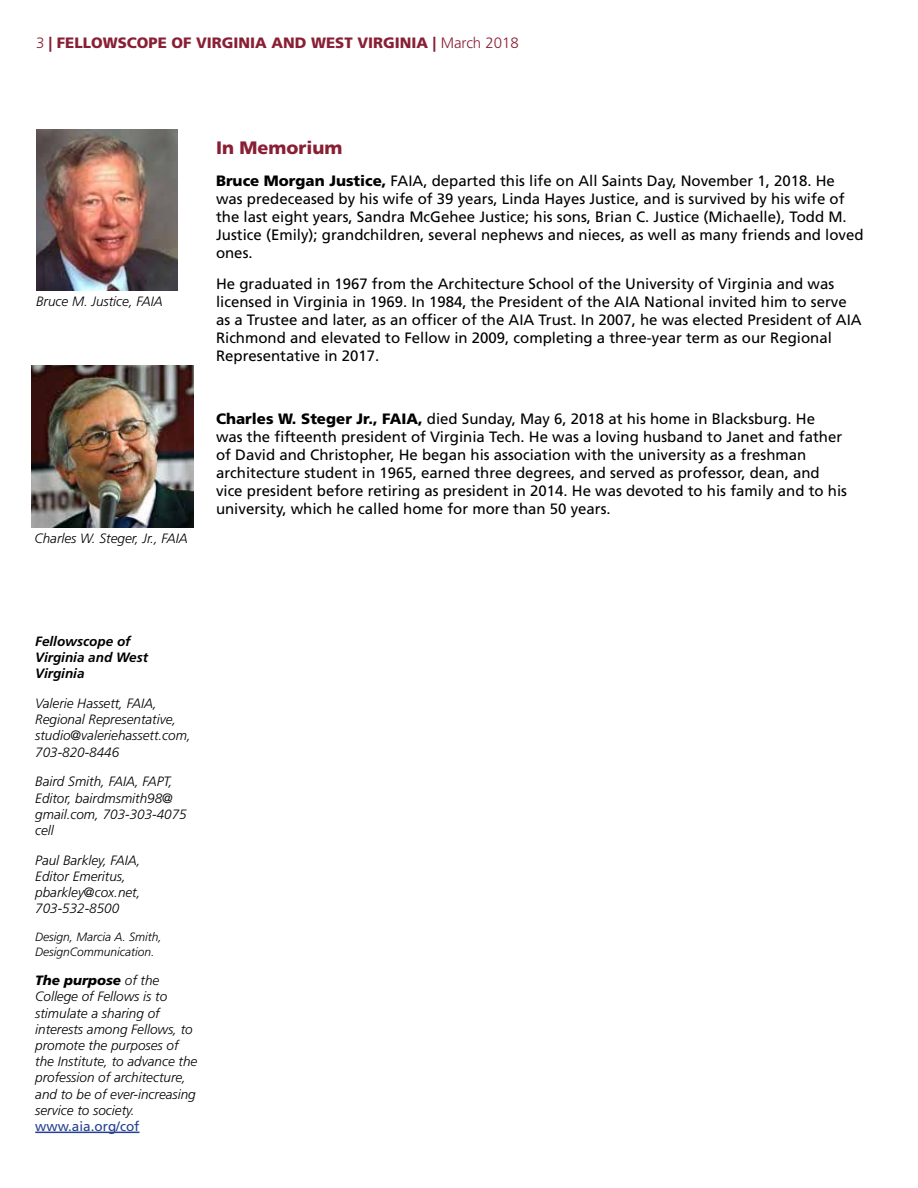
<style>
.page{position:relative;width:918px;height:1188px;background:#fff}
.page>*{position:absolute;margin:0;border:0;box-sizing:border-box;transform-origin:0 0}
.t1{font:900 18px "Frutiger";color:#891f35}
.t2{font:15px/18px "Frutiger";color:#000}
.t3{font:900 15px "Frutiger";color:#891f35}
.t4{font:italic 300 13.5px/16.2px "Frutiger";color:#000}
.t5{font:italic 700 13.5px/16.2px "Frutiger";color:#000}
.t6{font:13.5px "Frutiger";color:#25408f}
.t7{font:italic 300 12px/14.4px "Frutiger";color:#000}
.s1{font-weight:300}
.s2{font-weight:900}
</style>
<div class="page">
<img style="left:36px;top:129px;width:141px;height:162px">
<img style="left:32px;top:366px;width:162px;height:162px">
<hr style="left:35px;top:1132px;width:105px;height:1px;background:#25408f">
<p class="t3" style="left:36px;top:34px;width:484px"><span class="s1">3</span> | FELLOWSCOPE OF VIRGINIA AND WEST VIRGINIA | <span class="s1">March 2018</span></p>
<p class="t4" style="left:36px;top:293px;width:128px">Bruce M. Justice, FAIA</p>
<p class="t4" style="left:34px;top:530px;width:155px">Charles W. Steger, Jr., FAIA</p>
<p class="t1" style="left:216px;top:137px;width:128px">In Memorium</p>
<p class="t2" style="left:216px;top:172px;width:649px"><span class="s2">Bruce Morgan Justice,</span> FAIA, departed this life on All Saints Day, November 1, 2018. He was predeceased by his wife of 39 years, Linda Hayes Justice, and is survived by his wife of the last eight years, Sandra McGehee Justice; his sons, Brian C. Justice (Michaelle), Todd M.<br>Justice (Emily); grandchildren, several nephews and nieces, as well as many friends and loved ones.</p>
<p class="t2" style="left:216px;top:275px;width:647px">He graduated in 1967 from the Architecture School of the University of Virginia and was licensed in Virginia in 1969. In 1984, the President of the AIA National invited him to serve as a Trustee and later, as an officer of the AIA Trust. In 2007, he was elected President of AIA Richmond and elevated to Fellow in 2009, completing a three-year term as our Regional Representative in 2017.</p>
<p class="t2" style="left:216px;top:410px;width:633px"><span class="s2">Charles W. Steger Jr., FAIA,</span> died Sunday, May 6, 2018 at his home in Blacksburg. He<br>was the fifteenth president of Virginia Tech. He was a loving husband to Janet and father of David and Christopher, He began his association with the university as a freshman architecture student in 1965, earned three degrees, and served as professor, dean, and vice president before retiring as president in 2014. He was devoted to his family and to his university, which he called home for more than 50 years.</p>
<p class="t5" style="left:35px;top:633px;width:114px">Fellowscope of<br>Virginia and West<br>Virginia</p>
<p class="t4" style="left:35px;top:695px;width:157px">Valerie Hassett, FAIA,<br>Regional Representative, studio@valeriehassett.com,<br>703-820-8446</p>
<p class="t4" style="left:35px;top:774px;width:153px">Baird Smith, FAIA, FAPT,<br>Editor, bairdmsmith98@ gmail.com, 703-303-4075 cell</p>
<p class="t4" style="left:35px;top:852px;width:107px">Paul Barkley, FAIA,<br>Editor Emeritus, pbarkley@cox.net,<br>703-532-8500</p>
<p class="t7" style="left:35px;top:930px;width:128px">Design, Marcia A. Smith,<br>DesignCommunication.</p>
<p class="t4" style="left:35px;top:973px;width:164px"><span class="s2">The purpose</span> of the<br>College of Fellows is to stimulate a sharing of interests among Fellows, to promote the purposes of the Institute, to advance the profession of architecture, and to be of ever-increasing service to society.</p>
<p class="t6" style="left:35px;top:1118px;width:106px">www.aia.org/cof</p>
</div>
